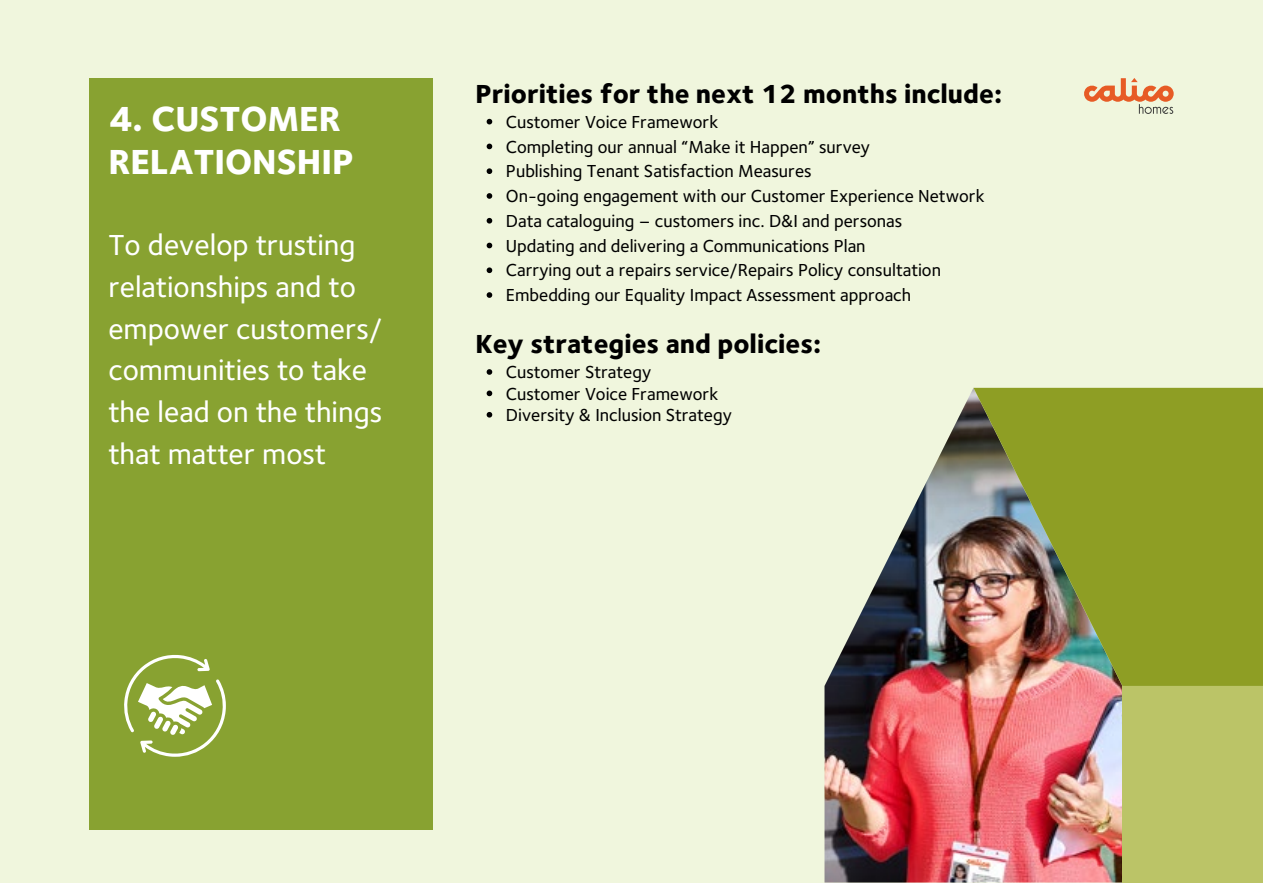
<style>
.page{position:relative;width:1263px;height:894px;background:#fff}
.page>*{position:absolute;margin:0;border:0;box-sizing:border-box;transform-origin:0 0}
.t1{font:800 36px/42.8px "Foundry Sterling";color:#fff}
.t2{font:500 30px/41.7px "Foundry Sterling";color:#fff}
.t3{font:800 27px "Foundry Sterling";color:#000}
.t4{font:500 18px/24.8px "Foundry Sterling";color:#000}
</style>
<div class="page">
<div style="left:0;top:0;width:1263px;height:882px;background:#f0f6dd"></div>
<div style="left:89px;top:78px;width:344px;height:751px;background:#88a231"></div>
<svg style="left:487px;top:369px;width:5px;height:5px"></svg>
<svg style="left:487px;top:390px;width:5px;height:6px"></svg>
<svg style="left:487px;top:412px;width:5px;height:5px"></svg>
<img style="left:824px;top:389px;width:298px;height:493px">
<div style="left:1122px;top:685px;width:141px;height:197px;background:#bbc467"></div>
<img style="left:973px;top:387px;width:290px;height:298px">
<svg style="left:487px;top:119px;width:5px;height:5px"></svg>
<svg style="left:487px;top:143px;width:5px;height:6px"></svg>
<svg style="left:487px;top:168px;width:5px;height:6px"></svg>
<svg style="left:487px;top:193px;width:5px;height:6px"></svg>
<svg style="left:487px;top:218px;width:5px;height:5px"></svg>
<svg style="left:487px;top:242px;width:5px;height:6px"></svg>
<svg style="left:487px;top:267px;width:5px;height:6px"></svg>
<svg style="left:487px;top:292px;width:5px;height:6px"></svg>
<svg style="left:124px;top:655px;width:102px;height:101px"></svg>
<svg style="left:1084px;top:78px;width:90px;height:36px"></svg>
<h1 class="t1" style="left:108px;top:99px;width:247px">4. CUSTOMER<br>RELATIONSHIP</h1>
<h2 class="t2" style="left:108px;top:225px;width:276px">To develop trusting relationships and to empower customers/ communities to take the lead on the things that matter most</h2>
<h3 class="t3" style="left:475px;top:77px;width:528px">Priorities for the next 12 months include:</h3>
<p class="t4" style="left:506px;top:110px;width:480px">Customer Voice Framework<br>Completing our annual “Make it Happen” survey<br>Publishing Tenant Satisfaction Measures<br>On-going engagement with our Customer Experience Network Data cataloguing – customers inc. D&amp;I and personas<br>Updating and delivering a Communications Plan<br>Carrying out a repairs service/Repairs Policy consultation Embedding our Equality Impact Assessment approach</p>
<h3 class="t3" style="left:475px;top:327px;width:347px">Key strategies and policies:</h3>
<p class="t4" style="left:506px;top:361px;width:228px;line-height:21.3px">Customer Strategy<br>Customer Voice Framework<br>Diversity &amp; Inclusion Strategy</p>
</div>
